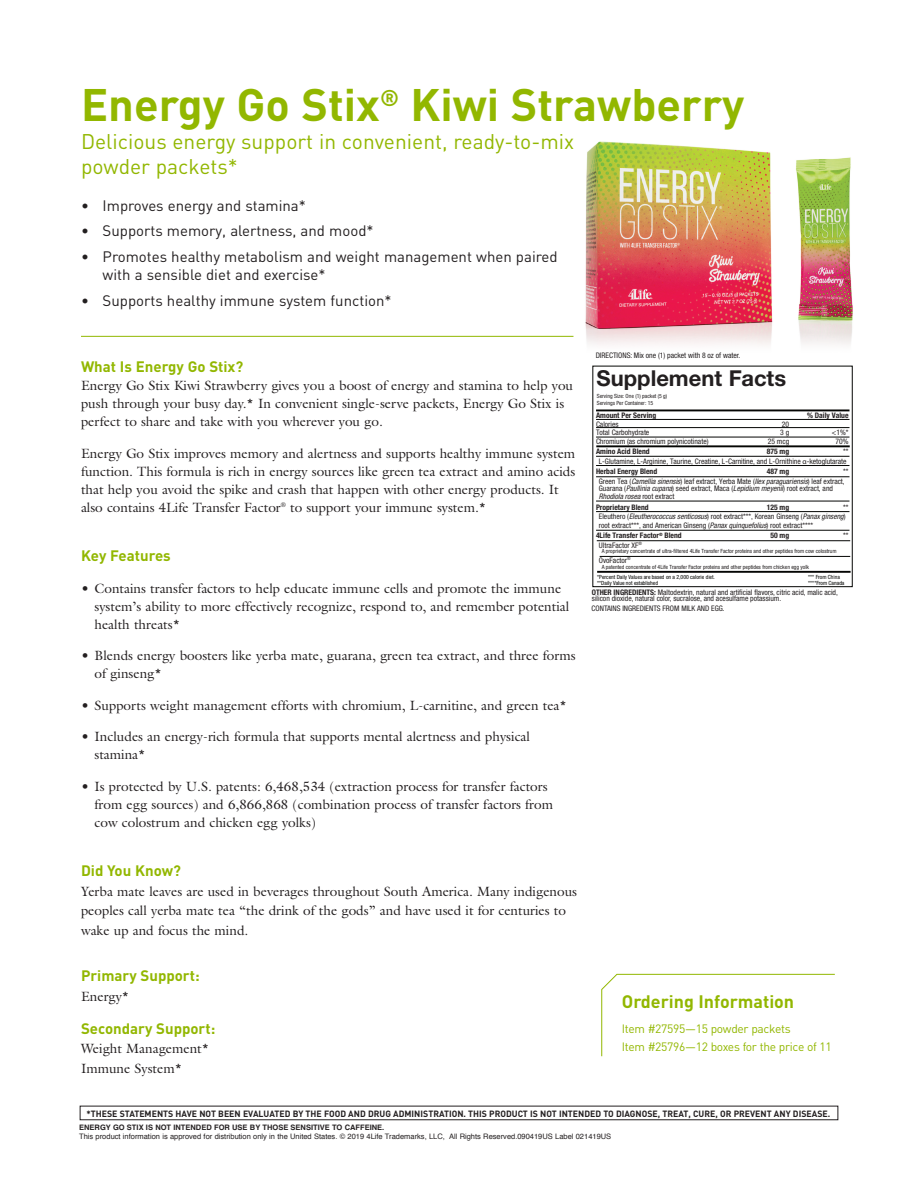
<style>
.page{position:relative;width:918px;height:1188px;background:#fff}
.page>*{position:absolute;margin:0;border:0;box-sizing:border-box;transform-origin:0 0}
.t1{font:700 45px "DIN";color:#92b700}
.t2{font:700 21.9px "Helvetica Neue LT Std";color:#231f20}
.t3{font:21px/25.2px "DIN";color:#92b700}
.t4{font:700 17.85px "DIN";color:#92b700}
.t5{font:15px/18px "DIN";color:#231f20}
.t6{font:700 15px "DIN";color:#92b700}
.t7{font:13.5px/18px "Galliard Std";color:#231f20}
.t8{font:12px/18px "DIN";letter-spacing:-.025em;color:#92b700}
.t9{font:11.4px "Helvetica";color:#231f20}
.t10{font:700 9px "DIN";color:#231f20}
.t11{font:condensed 7.65px/9.6px "Helvetica Neue LT Std";color:#231f20}
.t12{font:700 condensed 7.65px "Helvetica Neue LT Std";color:#231f20}
.t13{font:7.5px "Helvetica";color:#231f20}
.t14{font:700 7.5px "Helvetica";color:#231f20}
.t15{font:condensed 5.7px/7.6px "Helvetica Neue LT Std";color:#231f20}
.t16{font:condensed 5.7px/6.1px "Helvetica Neue LT Std";color:#040503}
.s1{font-family:"Myriad Pro";font-stretch:normal}
.s2{font-style:italic}
.s3{font-weight:700}
.s4{font-size:17.85px}
.s5{color:#040503}
</style>
<div class="page">
<hr style="left:81px;top:336px;width:492px;height:1px;background:#92b700">
<svg style="left:601px;top:974px;width:234px;height:83px"></svg>
<div style="left:80px;top:1106px;width:758px;height:14px;border:1px solid #231f20"></div>
<img style="left:585px;top:141px;width:268px;height:241px">
<div style="left:593px;top:366px;width:259px;height:221px;background:#fff"></div>
<div style="left:593px;top:366px;width:260px;height:221px;border:1px solid #040503"></div>
<hr style="left:596px;top:409px;width:253px;height:2px;background:#040503">
<hr style="left:596px;top:419px;width:253px;height:1px;background:#040503">
<hr style="left:596px;top:445px;width:254px;height:2px;background:#040503">
<hr style="left:596px;top:456px;width:253px;height:1px;background:#040503">
<hr style="left:596px;top:465px;width:253px;height:1px;background:#040503">
<hr style="left:596px;top:476px;width:253px;height:1px;background:#040503">
<hr style="left:596px;top:501px;width:253px;height:1px;background:#040503">
<hr style="left:596px;top:511px;width:253px;height:1px;background:#040503">
<hr style="left:596px;top:530px;width:253px;height:1px;background:#040503">
<hr style="left:597px;top:540px;width:253px;height:1px;background:#040503">
<hr style="left:600px;top:556px;width:250px;height:1px;background:#040503">
<hr style="left:596px;top:427px;width:253px;height:1px;background:#040503">
<hr style="left:596px;top:437px;width:253px;height:1px;background:#040503">
<hr style="left:597px;top:571px;width:254px;height:2px;background:#040503">
<p class="t1" style="left:81px;top:76px;width:665px">Energy Go Stix<sup>®</sup> Kiwi Strawberry</p>
<p class="t3" style="left:81px;top:129px;width:495px">Delicious energy support in convenient, ready-to-mix powder packets*</p>
<p class="t5" style="left:81px;top:196px;width:226px">• Improves energy and stamina*</p>
<p class="t5" style="left:81px;top:222px;width:294px">• Supports memory, alertness, and mood*</p>
<p class="t5" style="left:103px;top:247px;width:457px;text-indent:-22px">• Promotes healthy metabolism and weight management when paired with a sensible diet and exercise*</p>
<p class="t5" style="left:81px;top:291px;width:312px">• Supports healthy immune system function*</p>
<p class="t6" style="left:81px;top:357px;width:164px">What Is Energy Go Stix?</p>
<p class="t7" style="left:81px;top:376px;width:494px">Energy Go Stix Kiwi Strawberry gives you a boost of energy and stamina to help you push through your busy day.* In convenient single-serve packets, Energy Go Stix is perfect to share and take with you wherever you go.</p>
<p class="t7" style="left:81px;top:444px;width:496px">Energy Go Stix improves memory and alertness and supports healthy immune system function. This formula is rich in energy sources like green tea extract and amino acids that help you avoid the spike and crash that happen with other energy products. It also contains 4Life Transfer Factor<sup>®</sup> to support your immune system.*</p>
<p class="t6" style="left:81px;top:546px;width:91px">Key Features</p>
<p class="t7" style="left:94px;top:579px;width:476px;text-indent:-14px">• Contains transfer factors to help educate immune cells and promote the immune system’s ability to more effectively recognize, respond to, and remember potential health threats*</p>
<p class="t7" style="left:94px;top:646px;width:483px;text-indent:-14px">• Blends energy boosters like yerba mate, guarana, green tea extract, and three forms of ginseng*</p>
<p class="t7" style="left:81px;top:696px;width:487px">• Supports weight management efforts with chromium, L-carnitine, and green tea*</p>
<p class="t7" style="left:94px;top:727px;width:437px;text-indent:-14px">• Includes an energy-rich formula that supports mental alertness and physical stamina*</p>
<p class="t7" style="left:94px;top:777px;width:460px;text-indent:-14px">• Is protected by U.S. patents: 6,468,534 (extraction process for transfer factors from egg sources) and 6,866,868 (combination process of transfer factors from cow colostrum and chicken egg yolks)</p>
<p class="t6" style="left:81px;top:861px;width:102px">Did You Know?</p>
<p class="t7" style="left:81px;top:881px;width:498px;line-height:19.5px">Yerba mate leaves are used in beverages throughout South America. Many indigenous peoples call yerba mate tea “the drink of the gods” and have used it for centuries to wake up and focus the mind.</p>
<p class="t6" style="left:81px;top:966px;width:120px">Primary Support:</p>
<p class="t7" style="left:81px;top:987px;width:50px">Energy*</p>
<p class="t6" style="left:81px;top:1019px;width:136px">Secondary Support:</p>
<p class="t7" style="left:81px;top:1039px;width:130px;line-height:19.5px">Weight Management*<br>Immune System*</p>
<p class="t11" style="left:596px;top:350px;width:146px">DIRECTIONS: Mix one (1) packet with 8 oz of water.</p>
<p class="t2" style="left:597px;top:365px;width:191px">Supplement Facts</p>
<p class="t15" style="left:597px;top:392px;width:72px">Serving Size: One (1) packet (5 g)<br>Servings Per Container: 15</p>
<p class="t12" style="left:596px;top:411px;width:62px">Amount Per Serving</p>
<p class="t12" style="left:807px;top:411px;width:43px">% Daily Value</p>
<p class="t11" style="left:596px;top:419px;width:24px">Calories</p>
<p class="t11" style="left:782px;top:419px;width:9px">20</p>
<p class="t11" style="left:596px;top:428px;width:55px">Total Carbohydrate</p>
<p class="t11" style="left:780px;top:428px;width:11px">3 g</p>
<p class="t11" style="left:832px;top:428px;width:18px">&lt;1%*</p>
<p class="t11" style="left:596px;top:436px;width:114px">Chromium (as chromium polynicotinate)</p>
<p class="t11" style="left:768px;top:436px;width:23px">25 mcg</p>
<p class="t11" style="left:835px;top:436px;width:15px">70%</p>
<p class="t12" style="left:596px;top:447px;width:55px">Amino Acid Blend</p>
<p class="t12" style="left:767px;top:447px;width:24px">875 mg</p>
<p class="t11" style="left:599px;top:447px;width:251px;text-align:right">**<br>L-Glutamine, L-Arginine, Taurine, Creatine, L-Carnitine, and L-Ornithine <span class="s1">α</span>-ketoglutarate</p>
<p class="t12" style="left:596px;top:467px;width:63px">Herbal Energy Blend</p>
<p class="t12" style="left:767px;top:467px;width:24px">487 mg</p>
<p class="t11" style="left:599px;top:467px;width:251px;text-indent:244px">**<br>Green Tea (<span class="s2">Camellia sinensis</span>) leaf extract, Yerba Mate (<span class="s2">Ilex paraguariensis</span>) leaf extract,</p>
<p class="t11" style="left:599px;top:485px;width:236px;line-height:7.6px">Guarana (<span class="s2">Paullinia cupana</span>) seed extract, Maca (<span class="s2">Lepidium meyenii</span>) root extract, and<br><span class="s2">Rhodiola rosea</span> root extract</p>
<p class="t12" style="left:596px;top:502px;width:54px">Proprietary Blend</p>
<p class="t12" style="left:767px;top:502px;width:24px">125 mg</p>
<p class="t11" style="left:599px;top:502px;width:251px;text-indent:244px">**<br>Eleuthero (<span class="s2">Eleutherococcus senticosus</span>) root extract***, Korean Ginseng (<span class="s2">Panax ginseng</span>)</p>
<p class="t11" style="left:596px;top:520px;width:219px;line-height:10.5px;text-indent:3px">root extract***, and American Ginseng (<span class="s2">Panax quinquefolius</span>) root extract****<br><span class="s3">4Life Transfer Factor</span><sup>®</sup> <span class="s3">Blend</span></p>
<p class="t12" style="left:770px;top:531px;width:20px">50 mg</p>
<p class="t11" style="left:843px;top:531px;width:7px">**</p>
<p class="t9" style="left:646px;top:532px;width:19px"><span class="s4">3</span>3/</p>
<p class="t11" style="left:599px;top:540px;width:45px">UltraFactor XF<sup>®</sup></p>
<p class="t15" style="left:602px;top:548px;width:236px">A proprietary concentrate of ultra-filtered 4Life Transfer Factor proteins and other peptides from cow colostrum</p>
<p class="t11" style="left:599px;top:555px;width:33px">OvoFactor<sup>®</sup></p>
<p class="t15" style="left:597px;top:562px;width:213px;line-height:10.1px;text-indent:4px">A patented concentrate of 4Life Transfer Factor proteins and other peptides from chicken egg yolk <span class="s5">*Percent Daily Values are based on a 2,000 calorie diet.</span></p>
<p class="t16" style="left:597px;top:580px;width:62px">**Daily Value not established</p>
<p class="t16" style="left:808px;top:574px;width:38px">*** From China ****From Canada</p>
<p class="t11" style="left:592px;top:588px;width:248px;line-height:6.8px"><span class="s3">OTHER INGREDIENTS:</span> Maltodextrin, natural and artificial flavors, citric acid, malic acid, silicon dioxide, natural color, sucralose, and acesulfame potassium.</p>
<p class="t11" style="left:592px;top:603px;width:135px">CONTAINS INGREDIENTS FROM MILK AND EGG.</p>
<p class="t4" style="left:622px;top:990px;width:174px">Ordering Information</p>
<p class="t8" style="left:622px;top:1019px;width:211px">Item #27595—15 powder packets<br>Item #25796—12 boxes for the price of 11</p>
<p class="t10" style="left:86px;top:1108px;width:745px">*THESE STATEMENTS HAVE NOT BEEN EVALUATED BY THE FOOD AND DRUG ADMINISTRATION. THIS PRODUCT IS NOT INTENDED TO DIAGNOSE, TREAT, CURE, OR PREVENT ANY DISEASE.</p>
<p class="t14" style="left:79px;top:1121px;width:307px">ENERGY GO STIX IS NOT INTENDED FOR USE BY THOSE SENSITIVE TO CAFFEINE.</p>
<p class="t13" style="left:79px;top:1130px;width:534px">This product information is approved for distribution only in the United States. © 2019 4Life Trademarks, LLC, All Rights Reserved.090419US Label 021419US</p>
</div>
